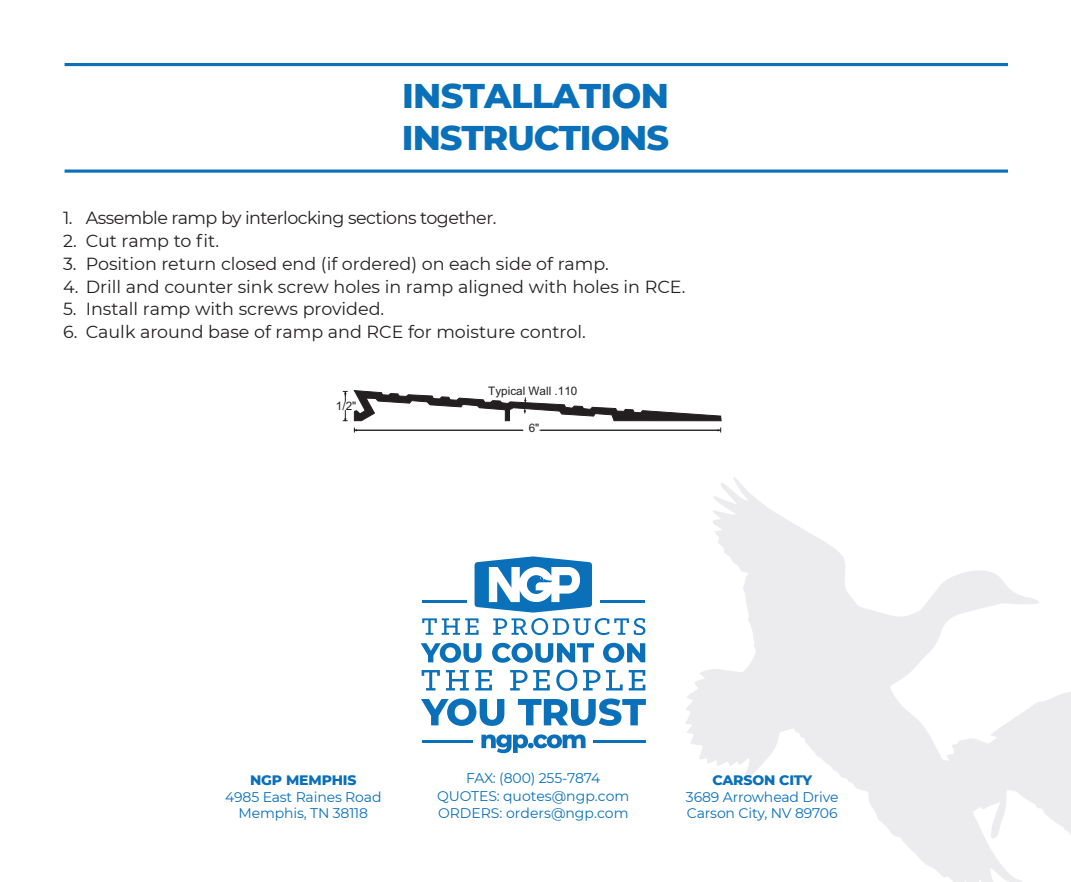
<style>
.page{position:relative;width:1071px;height:882px;background:#fff}
.page>*{position:absolute;margin:0;border:0;box-sizing:border-box;transform-origin:0 0}
.t1{font:800 35px "Montserrat";letter-spacing:-.025em;color:#0970b9}
.t2{font:17.5px "Montserrat";color:#231f20}
.t3{font:17.5px "Montserrat";letter-spacing:-.03em;color:#231f20}
.t4{font:14px/16.6px "Montserrat";letter-spacing:-.01em;color:#0970b9;text-align:center}
.t5{font:800 14px "Montserrat";letter-spacing:-.01em;color:#0970b9}
.t6{font:11.72px "Arial";color:#231f20}
.s1{font-weight:800}
</style>
<div class="page">
<svg style="left:685px;top:477px;width:386px;height:405px"></svg>
<hr style="left:65px;top:170px;width:943px;height:3px;background:#0970b9">
<hr style="left:65px;top:63px;width:943px;height:3px;background:#0970b9">
<svg style="left:421px;top:643px;width:224px;height:20px"></svg>
<svg style="left:422px;top:670px;width:223px;height:21px"></svg>
<svg style="left:421px;top:699px;width:225px;height:27px"></svg>
<svg style="left:481px;top:734px;width:105px;height:19px"></svg>
<hr style="left:422px;top:740px;width:50px;height:3px;background:#0970b9">
<hr style="left:593px;top:740px;width:53px;height:3px;background:#0970b9">
<svg style="left:422px;top:556px;width:223px;height:79px"></svg>
<hr style="left:539px;top:430px;width:182px;height:1px;background:#231f20">
<hr style="left:355px;top:430px;width:168px;height:1px;background:#231f20">
<svg style="left:343px;top:410px;width:5px;height:12px"></svg>
<svg style="left:343px;top:391px;width:5px;height:11px"></svg>
<svg style="left:354px;top:390px;width:367px;height:31px"></svg>
<p class="t1" style="left:402px;top:70px;width:268px">INSTALLATION</p>
<p class="t1" style="left:402px;top:112px;width:269px">INSTRUCTIONS</p>
<p class="t3" style="left:63px;top:206px;width:435px">1. Assemble ramp by interlocking sections together.</p>
<p class="t2" style="left:63px;top:229px;width:158px">2. Cut ramp to fit.</p>
<p class="t2" style="left:63px;top:252px;width:547px">3. Position return closed end (if ordered) on each side of ramp.</p>
<p class="t2" style="left:63px;top:274px;width:624px">4. Drill and counter sink screw holes in ramp aligned with holes in RCE.</p>
<p class="t2" style="left:63px;top:297px;width:323px">5. Install ramp with screws provided.</p>
<p class="t2" style="left:63px;top:320px;width:524px">6. Caulk around base of ramp and RCE for moisture control.</p>
<p class="t6" style="left:336px;top:398px;width:22px">1/2"</p>
<p class="t6" style="left:488px;top:383px;width:91px">Typical Wall .110</p>
<p class="t6" style="left:529px;top:421px;width:12px">6"</p>
<p class="t4" style="left:225px;top:771px;width:158px"><span class="s1">NGP MEMPHIS<br></span>4985 East Raines Road</p>
<p class="t4" style="left:239px;top:805px;width:131px">Memphis, TN 38118</p>
<p class="t4" style="left:437px;top:769px;width:194px;line-height:17.5px">FAX: (800) 255-7874<br>QUOTES: quotes@ngp.com</p>
<p class="t4" style="left:438px;top:804px;width:192px">ORDERS: orders@ngp.com</p>
<p class="t5" style="left:712px;top:770px;width:101px">CARSON CITY</p>
<p class="t4" style="left:686px;top:788px;width:154px">3689 Arrowhead Drive</p>
<p class="t4" style="left:687px;top:805px;width:152px">Carson City, NV 89706</p>
</div>
